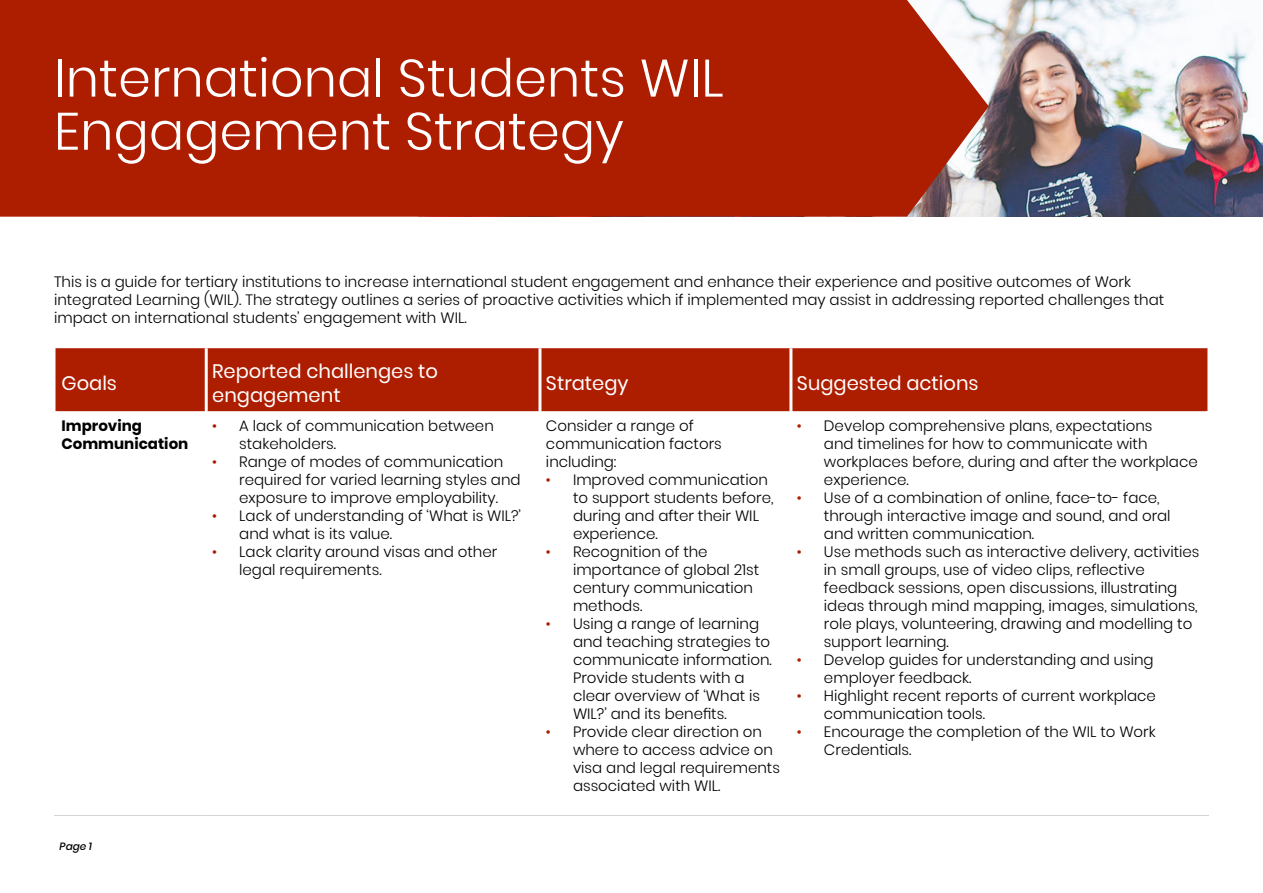
<style>
.page{position:relative;width:1263px;height:893px;background:#fff}
.page>*{position:absolute;margin:0;border:0;box-sizing:border-box;transform-origin:0 0}
.t1{font:300 52.5px/53.1px "Poppins";color:#fff}
.Heading_Bigger{font:19.5px/23.4px "Poppins";color:#fff}
.t2{font:300 15px/18px "Poppins";color:#000}
.t3{font:700 15px/18px "Poppins";color:#000}
.t4{font:italic 500 10.5px "Poppins";color:#000}
.s1{color:#ad1d00}
</style>
<div class="page">
<img style="left:989px;top:0;width:274px;height:216px">
<div style="left:0;top:0;width:989px;height:217px;background:#ad1d00"></div>
<div style="left:56px;top:348px;width:1151px;height:63px;background:#ad1d00"></div>
<hr style="left:54px;top:815px;width:152px;height:1px;background:#d1d3d4">
<hr style="left:206px;top:815px;width:334px;height:1px;background:#d1d3d4">
<hr style="left:540px;top:815px;width:251px;height:1px;background:#d1d3d4">
<hr style="left:791px;top:815px;width:418px;height:1px;background:#d1d3d4">
<hr style="left:205px;top:348px;width:3px;height:63px;background:#fff">
<hr style="left:538px;top:348px;width:3px;height:63px;background:#fff">
<hr style="left:789px;top:348px;width:3px;height:63px;background:#fff">
<p class="t1" style="left:54px;top:52px;width:671px">International Students WIL<br>Engagement Strategy</p>
<p class="t2" style="left:54px;top:272px;width:1112px">This is a guide for tertiary institutions to increase international student engagement and enhance their experience and positive outcomes of Work integrated Learning (WIL). The strategy outlines a series of proactive activities which if implemented may assist in addressing reported challenges that impact on international students’ engagement with WIL.</p>
<p class="Heading_Bigger" style="left:62px;top:371px;width:57px">Goals</p>
<p class="Heading_Bigger" style="left:212px;top:360px;width:227px">Reported challenges to engagement</p>
<p class="t3" style="left:62px;top:417px;width:128px">Improving<br>Communication</p>
<p class="t2" style="left:239px;top:417px;width:256px;text-indent:-27px"><span class="s1">•</span> A lack of communication between stakeholders.</p>
<p class="t2" style="left:239px;top:453px;width:283px;text-indent:-27px"><span class="s1">•</span> Range of modes of communication required for varied learning styles and exposure to improve employability.</p>
<p class="t2" style="left:239px;top:507px;width:283px;text-indent:-27px"><span class="s1">•</span> Lack of understanding of ‘What is WIL?’ and what is its value.</p>
<p class="t2" style="left:239px;top:543px;width:260px;text-indent:-27px"><span class="s1">•</span> Lack clarity around visas and other legal requirements.</p>
<p class="t4" style="left:60px;top:840px;width:34px">Page 1</p>
<p class="Heading_Bigger" style="left:546px;top:371px;width:84px">Strategy</p>
<p class="Heading_Bigger" style="left:797px;top:371px;width:183px">Suggested actions</p>
<p class="t2" style="left:546px;top:417px;width:177px">Consider a range of communication factors including:</p>
<p class="t2" style="left:573px;top:471px;width:202px;text-indent:-27px"><span class="s1">•</span> Improved communication to support students before, during and after their WIL experience.</p>
<p class="t2" style="left:573px;top:543px;width:188px;text-indent:-27px"><span class="s1">•</span> Recognition of the importance of global 21st century communication methods.</p>
<p class="t2" style="left:573px;top:615px;width:200px;text-indent:-27px"><span class="s1">•</span> Using a range of learning and teaching strategies to communicate information.<br>Provide students with a clear overview of ‘What is<br>WIL?’ and its benefits.</p>
<p class="t2" style="left:573px;top:723px;width:208px;text-indent:-27px"><span class="s1">•</span> Provide clear direction on where to access advice on visa and legal requirements associated with WIL.</p>
<p class="t2" style="left:824px;top:417px;width:375px;text-indent:-27px"><span class="s1">•</span> Develop comprehensive plans, expectations<br>and timelines for how to communicate with workplaces before, during and after the workplace experience.</p>
<p class="t2" style="left:824px;top:489px;width:348px;text-indent:-27px"><span class="s1">•</span> Use of a combination of online, face-to- face, through interactive image and sound, and oral and written communication.</p>
<p class="t2" style="left:824px;top:543px;width:377px;text-indent:-27px"><span class="s1">•</span> Use methods such as interactive delivery, activities in small groups, use of video clips, reflective feedback sessions, open discussions, illustrating ideas through mind mapping, images, simulations, role plays, volunteering, drawing and modelling to support learning.</p>
<p class="t2" style="left:824px;top:651px;width:331px;text-indent:-27px"><span class="s1">•</span> Develop guides for understanding and using employer feedback.</p>
<p class="t2" style="left:824px;top:687px;width:333px;text-indent:-27px"><span class="s1">•</span> Highlight recent reports of current workplace communication tools.</p>
<p class="t2" style="left:824px;top:723px;width:333px;text-indent:-27px"><span class="s1">•</span> Encourage the completion of the WIL to Work<br>Credentials.</p>
</div>
